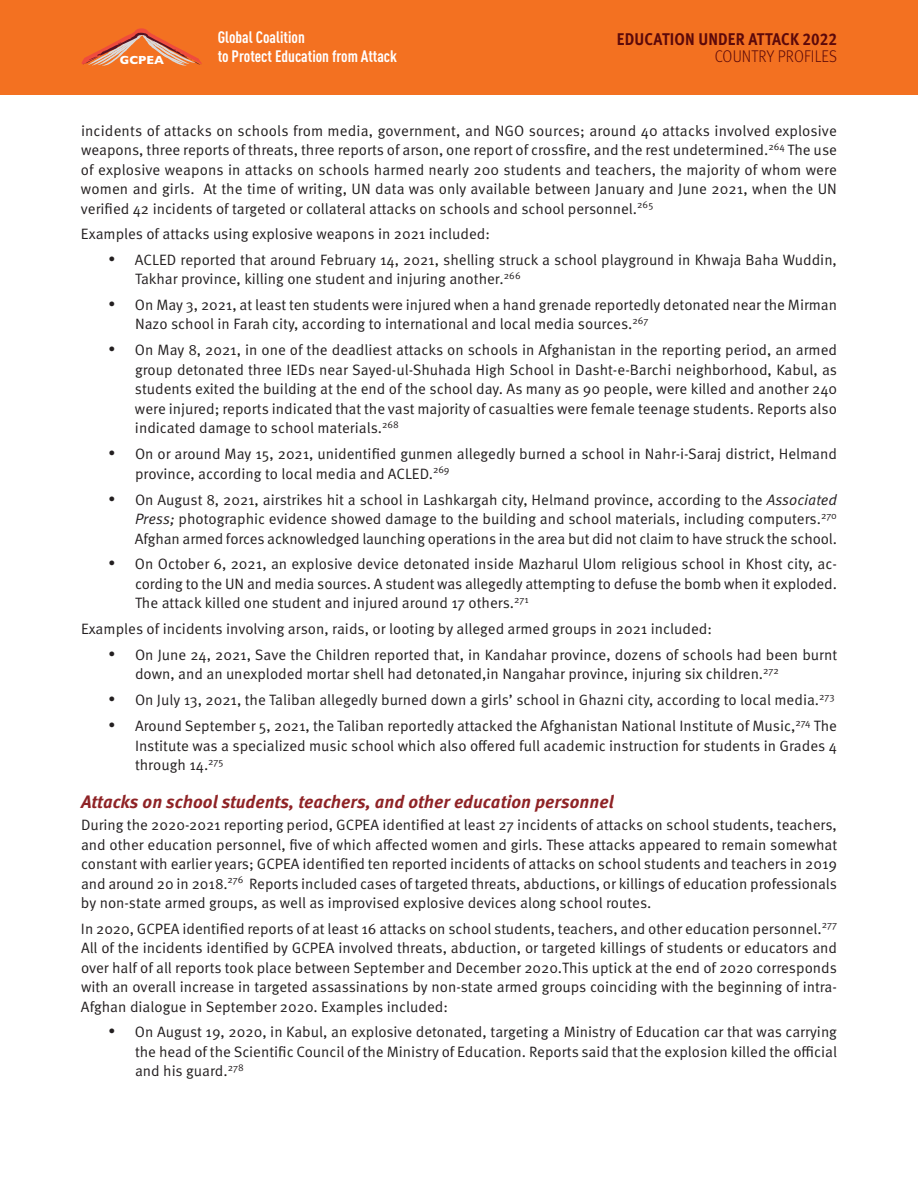
<style>
.page{position:relative;width:918px;height:1188px;background:#fff}
.page>*{position:absolute;margin:0;border:0;box-sizing:border-box;transform-origin:0 0}
.t1{font:italic 700 18px "Meta Pro";color:#8f2326}
.t2{font:700 16.95px "Meta Pro";letter-spacing:.01em;color:#5c090a;scale:.9 1}
.t3{font:300 16.95px "Meta Pro";letter-spacing:.01em;color:#5c090a;scale:.9 1}
.t4{font:16.5px "Symbol";color:#231f20}
.t5{font:700 16.35px/19.4px "DIN Cond";color:#fff}
.t6{font:15px/19.5px "Meta Pro Norm";color:#231f20;text-align:justify}
.t7{font:700 11.85px "Gill Sans";color:#fff}
.s1{font-family:"Meta Pro Norm Ita"}
</style>
<div class="page">
<div style="left:0;top:0;width:918px;height:95px;background:#f37121"></div>
<svg style="left:81px;top:28px;width:121px;height:38px"></svg>
<p class="t5" style="left:218px;top:29px;width:181px">Global Coalition<br>to Protect Education from Attack</p>
<p class="t2" style="left:617px;top:29px;width:246px">EDUCATION UNDER ATTACK 2022</p>
<p class="t7" style="left:120px;top:56px;width:46px">GCPEA</p>
<p class="t3" style="left:715px;top:47px;width:137px">COUNTRY PROFILES</p>
<p class="t6" style="left:81px;top:122px;width:758px">incidents of attacks on schools from media, government, and NGO sources; around 40 attacks involved explosive weapons, three reports of threats, three reports of arson, one report of crossfire, and the rest undetermined.<sup>264</sup> The use of explosive weapons in attacks on schools harmed nearly 200 students and teachers, the majority of whom were women and girls. At the time of writing, UN data was only available between January and June 2021, when the UN verified 42 incidents of targeted or collateral attacks on schools and school personnel.<sup>265</sup></p>
<p class="t6" style="left:81px;top:225px;width:410px">Examples of attacks using explosive weapons in 2021 included:</p>
<p class="t6" style="left:135px;top:251px;width:703px;text-indent:-27px">• ACLED reported that around February 14, 2021, shelling struck a school playground in Khwaja Baha Wuddin,<br>Takhar province, killing one student and injuring another.<sup>266</sup></p>
<p class="t6" style="left:135px;top:296px;width:704px;text-indent:-27px">• On May 3, 2021, at least ten students were injured when a hand grenade reportedly detonated near the Mirman<br>Nazo school in Farah city, according to international and local media sources.<sup>267</sup></p>
<p class="t6" style="left:135px;top:341px;width:704px;text-indent:-27px">• On May 8, 2021, in one of the deadliest attacks on schools in Afghanistan in the reporting period, an armed group detonated three IEDs near Sayed-ul-Shuhada High School in Dasht-e-Barchi neighborhood, Kabul, as students exited the building at the end of the school day. As many as 90 people, were killed and another 240 were injured; reports indicated that the vast majority of casualties were female teenage students. Reports also indicated damage to school materials.<sup>268</sup></p>
<p class="t6" style="left:135px;top:445px;width:704px;text-indent:-27px">• On or around May 15, 2021, unidentified gunmen allegedly burned a school in Nahr-i-Saraj district, Helmand province, according to local media and ACLED.<sup>269</sup></p>
<p class="t6" style="left:135px;top:491px;width:704px;text-indent:-27px">• On August 8, 2021, airstrikes hit a school in Lashkargah city, Helmand province, according to the <span class="s1">Associated Press;</span> photographic evidence showed damage to the building and school materials, including computers.<sup>270<br></sup>Afghan armed forces acknowledged launching operations in the area but did not claim to have struck the school.</p>
<p class="t6" style="left:135px;top:556px;width:704px;text-indent:-27px">• On October 6, 2021, an explosive device detonated inside Mazharul Ulom religious school in Khost city, ac&shy;cording to the UN and media sources. A student was allegedly attempting to defuse the bomb when it exploded.<br>The attack killed one student and injured around 17 others.<sup>271</sup></p>
<p class="t6" style="left:81px;top:620px;width:633px">Examples of incidents involving arson, raids, or looting by alleged armed groups in 2021 included:</p>
<p class="t6" style="left:135px;top:646px;width:704px;text-indent:-27px">• On June 24, 2021, Save the Children reported that, in Kandahar province, dozens of schools had been burnt down, and an unexploded mortar shell had detonated,in Nangahar province, injuring six children.<sup>272</sup></p>
<p class="t6" style="left:135px;top:691px;width:701px">On July 13, 2021, the Taliban allegedly burned down a girls’ school in Ghazni city, according to local media.<sup>273</sup></p>
<p class="t4" style="left:108px;top:694px;width:9px">•</p>
<p class="t4" style="left:108px;top:719px;width:9px">•</p>
<p class="t6" style="left:135px;top:717px;width:704px">Around September 5, 2021, the Taliban reportedly attacked the Afghanistan National Institute of Music,<sup>274</sup> The</p>
<p class="t6" style="left:135px;top:737px;width:703px">Institute was a specialized music school which also offered full academic instruction for students in Grades 4 through 14.<sup>275</sup></p>
<p class="t1" style="left:81px;top:794px;width:534px">Attacks on school students, teachers, and other education personnel</p>
<p class="t6" style="left:81px;top:816px;width:758px">During the 2020-2021 reporting period, GCPEA identified at least 27 incidents of attacks on school students, teachers, and other education personnel, five of which affected women and girls. These attacks appeared to remain somewhat constant with earlier years; GCPEA identified ten reported incidents of attacks on school students and teachers in 2019 and around 20 in 2018.<sup>276</sup> Reports included cases of targeted threats, abductions, or killings of education professionals by non-state armed groups, as well as improvised explosive devices along school routes.</p>
<p class="t6" style="left:81px;top:920px;width:758px">In 2020, GCPEA identified reports of at least 16 attacks on school students, teachers, and other education personnel.<sup>277<br></sup>All of the incidents identified by GCPEA involved threats, abduction, or targeted killings of students or educators and over half of all reports took place between September and December 2020.This uptick at the end of 2020 corresponds with an overall increase in targeted assassinations by non-state armed groups coinciding with the beginning of intra-Afghan dialogue in September 2020. Examples included:</p>
<p class="t6" style="left:135px;top:1023px;width:704px;text-indent:-27px">• On August 19, 2020, in Kabul, an explosive detonated, targeting a Ministry of Education car that was carrying the head of the Scientific Council of the Ministry of Education. Reports said that the explosion killed the official and his guard.<sup>278</sup></p>
</div>
